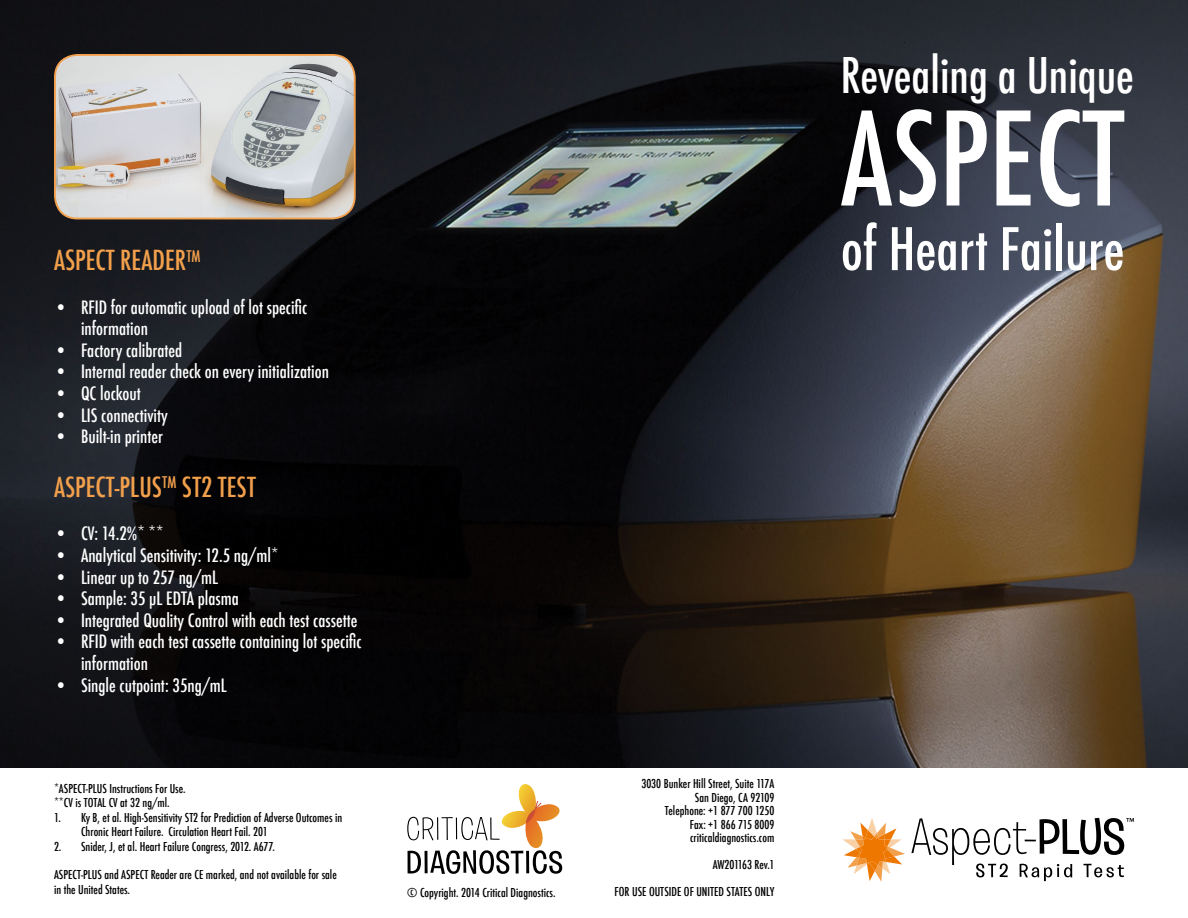
<style>
.page{position:relative;width:1188px;height:918px;background:#fff}
.page>*{position:absolute;margin:0;border:0;box-sizing:border-box;transform-origin:0 0}
.t1{font:500 condensed 126px "Futura";color:#fff}
.t2{font:500 condensed 57px "Futura";color:#fff}
.t3{font:500 condensed 48px "Futura";color:#fff}
.t4{font:500 condensed 27px "Futura";color:#f3a04c}
.t5{font:500 condensed 18px/21.6px "Futura";color:#fff}
.t6{font:500 condensed 12px/13.5px "Futura";color:#000}
</style>
<div class="page">
<img style="left:0;top:0;width:1188px;height:767px">
<svg style="left:911px;top:818px;width:223px;height:63px"></svg>
<svg style="left:842px;top:818px;width:63px;height:64px"></svg>
<svg style="left:407px;top:784px;width:156px;height:90px"></svg>
<img style="left:55px;top:55px;width:300px;height:164px">
<div style="left:54px;top:54px;width:302px;height:165px;border:2px solid #f3a04c;border-radius:23px"></div>
<h3 class="t4" style="left:54px;top:244px;width:148px">ASPECT READER<sup>TM</sup></h3>
<h3 class="t5" style="left:81px;top:296px;width:228px;text-indent:-27px">• RFID for automatic upload of lot specific information</h3>
<h3 class="t5" style="left:54px;top:339px;width:130px">• Factory calibrated</h3>
<h3 class="t5" style="left:54px;top:361px;width:277px">• Internal reader check on every initialization</h3>
<h3 class="t5" style="left:54px;top:382px;width:88px">• QC lockout</h3>
<h3 class="t5" style="left:54px;top:404px;width:115px">• LIS connectivity</h3>
<h3 class="t5" style="left:54px;top:426px;width:110px">• Built-in printer</h3>
<h3 class="t4" style="left:54px;top:471px;width:203px">ASPECT-PLUS<sup>TM</sup> ST2 TEST</h3>
<h3 class="t5" style="left:54px;top:523px;width:111px">• CV: 14.2%* **</h3>
<h3 class="t5" style="left:54px;top:544px;width:226px">• Analytical Sensitivity: 12.5 ng/ml*</h3>
<h3 class="t5" style="left:54px;top:566px;width:166px">• Linear up to 257 ng/mL</h3>
<h3 class="t5" style="left:54px;top:588px;width:186px">• Sample: 35 µL EDTA plasma</h3>
<h3 class="t5" style="left:54px;top:609px;width:305px">• Integrated Quality Control with each test cassette</h3>
<h3 class="t5" style="left:81px;top:631px;width:282px;text-indent:-27px">• RFID with each test cassette containing lot specific information</h3>
<h3 class="t5" style="left:54px;top:674px;width:174px">• Single cutpoint: 35ng/mL</h3>
<p class="t6" style="left:54px;top:781px;width:133px;line-height:14.4px">*ASPECT-PLUS Instructions For Use. **CV is TOTAL CV at 32 ng/ml.</p>
<p class="t6" style="left:81px;top:810px;width:263px;line-height:14.4px;text-indent:-27px">1. Ky B, et al. High-Sensitivity ST2 for Prediction of Adverse Outcomes in<br>Chronic Heart Failure. Circulation Heart Fail. 201</p>
<p class="t6" style="left:54px;top:839px;width:222px">2. Snider, J, et al. Heart Failure Congress, 2012. A677.</p>
<p class="t6" style="left:54px;top:868px;width:284px;line-height:14.4px">ASPECT-PLUS and ASPECT Reader are CE marked, and not available for sale in the United States.</p>
<p class="t6" style="left:407px;top:886px;width:150px">© Copyright. 2014 Critical Diagnostics.</p>
<p class="t6" style="left:641px;top:777px;width:134px;text-align:right">3030 Bunker Hill Street, Suite 117A<br>San Diego, CA 92109<br>Telephone: +1 877 700 1250<br>Fax: +1 866 715 8009 criticaldiagnostics.com</p>
<p class="t6" style="left:713px;top:858px;width:63px">AW201163 Rev.1</p>
<p class="t6" style="left:615px;top:885px;width:161px">FOR USE OUTSIDE OF UNITED STATES ONLY</p>
<h3 class="t3" style="left:841px;top:45px;width:295px">Revealing a Unique</h3>
<h1 class="t1" style="left:841px;top:82px;width:285px">ASPECT</h1>
<h2 class="t2" style="left:841px;top:214px;width:285px">of Heart Failure</h2>
</div>
